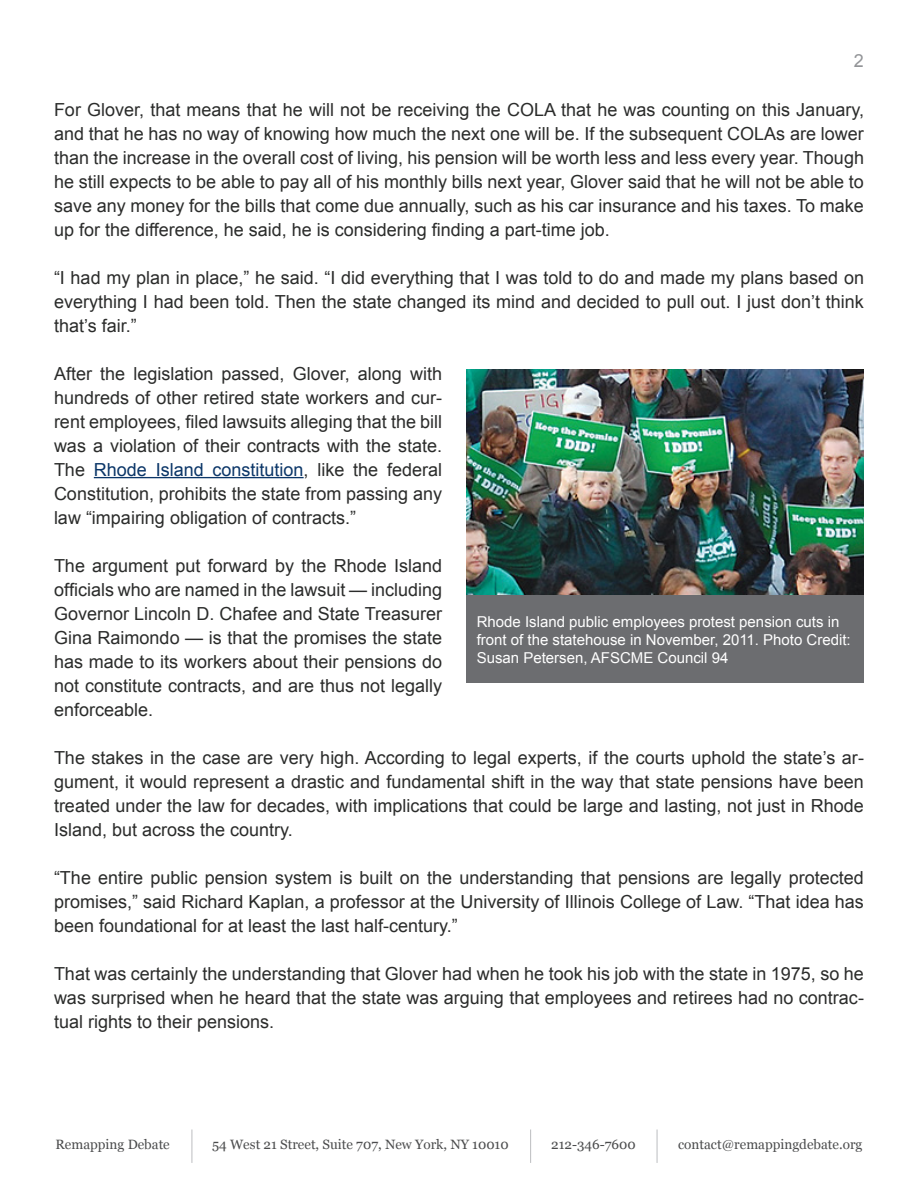
<style>
.page{position:relative;width:918px;height:1188px;background:#fff}
.page>*{position:absolute;margin:0;border:0;box-sizing:border-box;transform-origin:0 0}
.Body_Text{font:18px/24px "Arial";color:#2b2c2b;text-align:justify}
.Body_Text-2{font:18px "Arial";color:#939598}
.t1{font:15px/18px "Arial";color:#fff}
.t2{font:13.5px "Georgia";color:#4b4c4d}
.s1{color:#0b3668}
</style>
<div class="page">
<hr style="left:192px;top:1130px;width:1px;height:33px;background:#bcbdc0">
<hr style="left:530px;top:1130px;width:1px;height:33px;background:#bcbdc0">
<hr style="left:657px;top:1130px;width:1px;height:33px;background:#bcbdc0">
<hr style="left:94px;top:477px;width:210px;height:1px;background:#0b3668">
<img style="left:466px;top:370px;width:398px;height:226px">
<div style="left:466px;top:596px;width:398px;height:87px;background:#6c6d70"></div>
<p class="Body_Text-2" style="left:854px;top:49px;width:12px">2</p>
<p class="Body_Text" style="left:54px;top:98px;width:812px">For Glover, that means that he will not be receiving the COLA that he was counting on this January, and that he has no way of knowing how much the next one will be. If the subsequent COLAs are lower than the increase in the overall cost of living, his pension will be worth less and less every year. Though he still expects to be able to pay all of his monthly bills next year, Glover said that he will not be able to save any money for the bills that come due annually, such as his car insurance and his taxes. To make up for the difference, he said, he is considering finding a part-time job.</p>
<p class="Body_Text" style="left:54px;top:266px;width:812px">“I had my plan in place,” he said. “I did everything that I was told to do and made my plans based on everything I had been told. Then the state changed its mind and decided to pull out. I just don’t think that’s fair.”</p>
<p class="Body_Text" style="left:54px;top:362px;width:390px">After the legislation passed, Glover, along with hundreds of other retired state workers and cur&shy;rent employees, filed lawsuits alleging that the bill was a violation of their contracts with the state.<br>The <span class="s1">Rhode Island constitution</span>, like the federal Constitution, prohibits the state from passing any law “impairing obligation of contracts.”</p>
<p class="Body_Text" style="left:54px;top:554px;width:390px">The argument put forward by the Rhode Island officials who are named in the lawsuit — including Governor Lincoln D. Chafee and State Treasurer Gina Raimondo — is that the promises the state has made to its workers about their pensions do not constitute contracts, and are thus not legally enforceable.</p>
<p class="Body_Text" style="left:54px;top:746px;width:811px">The stakes in the case are very high. According to legal experts, if the courts uphold the state’s ar&shy;gument, it would represent a drastic and fundamental shift in the way that state pensions have been treated under the law for decades, with implications that could be large and lasting, not just in Rhode Island, but across the country.</p>
<p class="Body_Text" style="left:54px;top:866px;width:811px">“The entire public pension system is built on the understanding that pensions are legally protected promises,” said Richard Kaplan, a professor at the University of Illinois College of Law. “That idea has been foundational for at least the last half-century.”</p>
<p class="Body_Text" style="left:54px;top:962px;width:811px">That was certainly the understanding that Glover had when he took his job with the state in 1975, so he was surprised when he heard that the state was arguing that employees and retirees had no contrac&shy;tual rights to their pensions.</p>
<p class="t1" style="left:477px;top:613px;width:376px">Rhode Island public employees protest pension cuts in front of the statehouse in November, 2011. Photo Credit:<br>Susan Petersen, AFSCME Council 94</p>
<p class="t2" style="left:56px;top:1134px;width:116px">Remapping Debate</p>
<p class="t2" style="left:212px;top:1134px;width:298px">54 West 21 Street, Suite 707, New York, NY 10010</p>
<p class="t2" style="left:551px;top:1134px;width:86px">212-346-7600</p>
<p class="t2" style="left:678px;top:1134px;width:186px">contact@remappingdebate.org</p>
</div>
